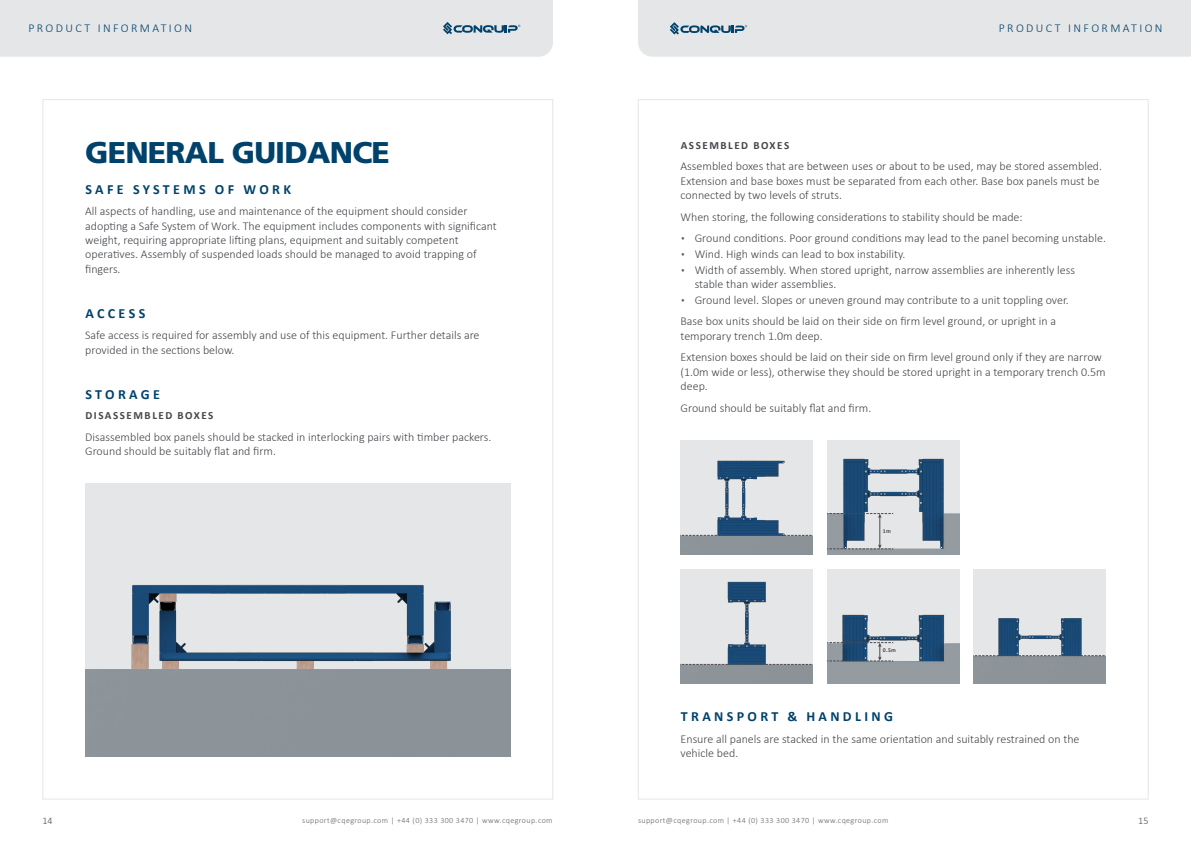
<style>
.page{position:relative;width:1191px;height:842px;background:#fff}
.page>*{position:absolute;margin:0;border:0;box-sizing:border-box;transform-origin:0 0}
.t1{font:900 30px "Frutiger LT Std";letter-spacing:-.025em;color:#00426b}
.t2{font:700 14px "Calibri";letter-spacing:.24em;color:#00426b}
.t3{font:300 12px/14.4px "Calibri";color:#43464b}
.t4{font:300 12px "Calibri";letter-spacing:.2em;color:#00426b}
.t5{font:700 11px "Calibri";letter-spacing:.14em;color:#43464b}
.t6{font:300 10px "Calibri";color:#43464b}
.t7{font:300 8px "Calibri";letter-spacing:.05em;color:#636469}
.t8{font:700 5.9px "Calibri";color:#4a494d}
</style>
<div class="page">
<div style="left:0;top:0;width:553px;height:57px;background:#e5e6e7"></div>
<div style="left:638px;top:0;width:553px;height:57px;background:#e5e6e7"></div>
<img style="left:85px;top:483px;width:425px;height:274px">
<img style="left:680px;top:440px;width:133px;height:115px">
<svg style="left:680px;top:535px;width:133px;height:1px"></svg>
<img style="left:680px;top:569px;width:133px;height:115px">
<svg style="left:680px;top:664px;width:133px;height:1px"></svg>
<img style="left:973px;top:569px;width:133px;height:115px">
<svg style="left:973px;top:655px;width:133px;height:1px"></svg>
<img style="left:827px;top:569px;width:132px;height:115px">
<svg style="left:827px;top:642px;width:66px;height:20px"></svg>
<img style="left:827px;top:440px;width:132px;height:115px">
<hr style="left:879px;top:516px;width:1px;height:30px;background:#4a494d">
<svg style="left:827px;top:513px;width:66px;height:5px"></svg>
<svg style="left:827px;top:545px;width:66px;height:5px"></svg>
<p class="t4" style="left:28px;top:21px;width:165px">PRODUCT INFORMATION</p>
<p class="t4" style="left:998px;top:21px;width:165px">PRODUCT INFORMATION</p>
<h1 class="t1" style="left:85px;top:134px;width:306px">GENERAL GUIDANCE</h1>
<p class="t2" style="left:85px;top:179px;width:207px">SAFE SYSTEMS OF WORK</p>
<p class="t3" style="left:85px;top:204px;width:413px">All aspects of handling, use and maintenance of the equipment should consider adopting a Safe System of Work. The equipment includes components with significant weight, requiring appropriate lifting plans, equipment and suitably competent operatives. Assembly of suspended loads should be managed to avoid trapping of fingers.</p>
<p class="t2" style="left:85px;top:303px;width:61px">ACCESS</p>
<p class="t3" style="left:85px;top:328px;width:396px">Safe access is required for assembly and use of this equipment. Further details are provided in the sections below.</p>
<p class="t2" style="left:85px;top:384px;width:76px">STORAGE</p>
<p class="t5" style="left:85px;top:408px;width:129px">DISASSEMBLED BOXES</p>
<p class="t3" style="left:85px;top:429px;width:408px">Disassembled box panels should be stacked in interlocking pairs with timber packers.<br>Ground should be suitably flat and firm.</p>
<p class="t5" style="left:681px;top:137px;width:110px">ASSEMBLED BOXES</p>
<p class="t3" style="left:680px;top:159px;width:423px">Assembled boxes that are between uses or about to be used, may be stored assembled.<br>Extension and base boxes must be separated from each other. Base box panels must be connected by two levels of struts.</p>
<p class="t3" style="left:680px;top:209px;width:344px">When storing, the following considerations to stability should be made:</p>
<p class="t3" style="left:680px;top:231px;width:427px">▪ Ground conditions. Poor ground conditions may lead to the panel becoming unstable.</p>
<p class="t3" style="left:680px;top:247px;width:226px">▪ Wind. High winds can lead to box instability.</p>
<p class="t3" style="left:694px;top:262px;width:382px;text-indent:-14px">▪ Width of assembly. When stored upright, narrow assemblies are inherently less stable than wider assemblies.</p>
<p class="t3" style="left:680px;top:289px;width:390px;line-height:21.5px">▪ Ground level. Slopes or uneven ground may contribute to a unit toppling over.<br>Base box units should be laid on their side on firm level ground, or upright in a</p>
<p class="t3" style="left:680px;top:325px;width:423px;line-height:21.5px">temporary trench 1.0m deep.<br>Extension boxes should be laid on their side on firm level ground only if they are narrow</p>
<p class="t3" style="left:680px;top:364px;width:427px">(1.0m wide or less), otherwise they should be stored upright in a temporary trench 0.5m deep.</p>
<p class="t3" style="left:680px;top:400px;width:192px">Ground should be suitably flat and firm.</p>
<p class="t8" style="left:883px;top:527px;width:10px">1m</p>
<p class="t8" style="left:883px;top:646px;width:15px">0.5m</p>
<p class="t2" style="left:681px;top:706px;width:214px">TRANSPORT &amp; HANDLING</p>
<p class="t3" style="left:680px;top:731px;width:400px">Ensure all panels are stacked in the same orientation and suitably restrained on the vehicle bed.</p>
<p class="t6" style="left:43px;top:814px;width:12px">14</p>
<p class="t7" style="left:302px;top:816px;width:252px">support@cqegroup.com | +44 (0) 333 300 3470 | www.cqegroup.com</p>
<p class="t7" style="left:638px;top:816px;width:252px">support@cqegroup.com | +44 (0) 333 300 3470 | www.cqegroup.com</p>
<p class="t6" style="left:1138px;top:814px;width:12px">15</p>
</div>
